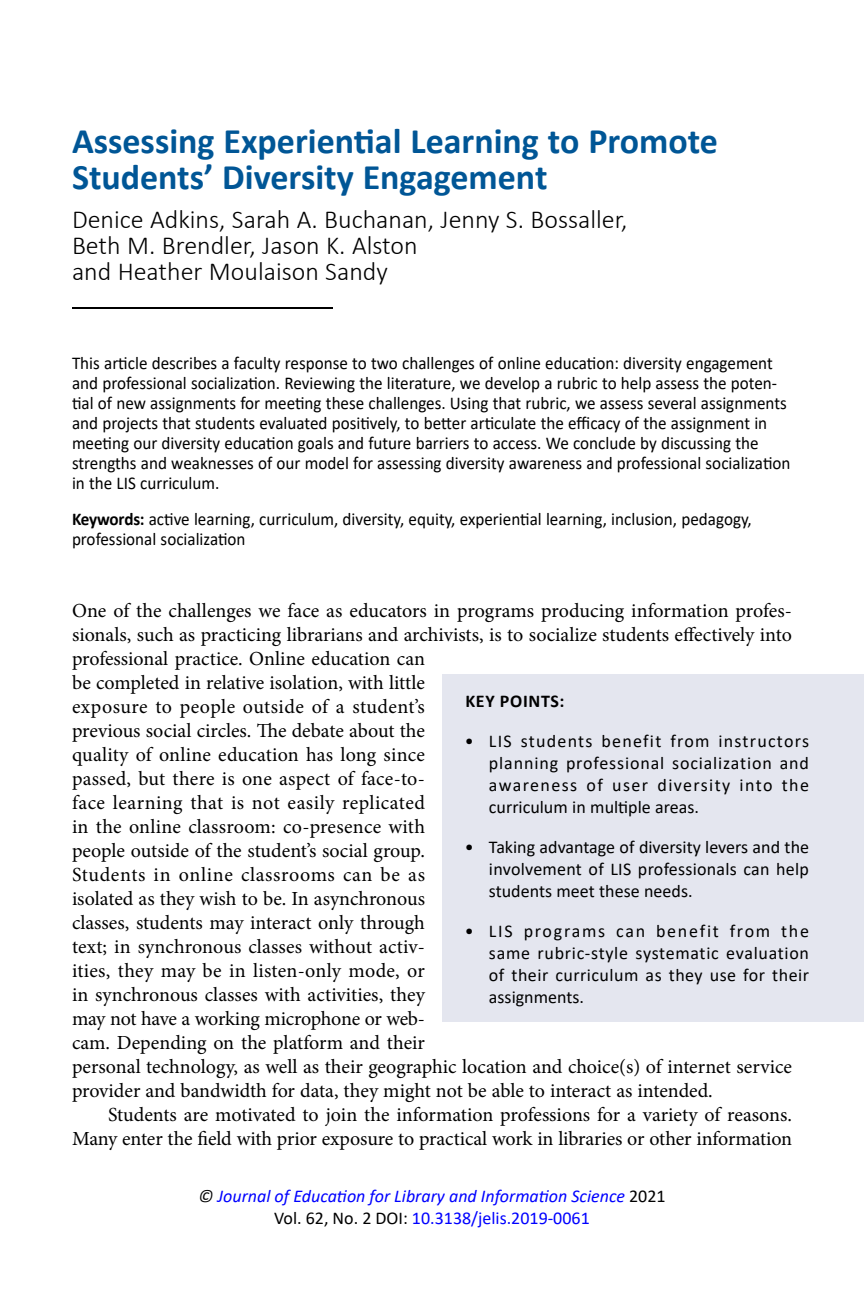
<style>
.page{position:relative;width:864px;height:1296px;background:#fff}
.page>*{position:absolute;margin:0;border:0;box-sizing:border-box;transform-origin:0 0}
.t1{font:700 36px/36px "Calibri";color:#005696}
.ArAu{font:300 26px/26px "Calibri";color:#000}
.TxtNI_F{font:20px/24px "Minion Pro";color:#000}
.Txt{font:20px/24px "Minion Pro";letter-spacing:-.005em;color:#000;text-align:right}
.Abst{font:18px/20px "Calibri";color:#000;scale:.95 1}
.Abst-2{font:18px/22px "Calibri";color:#000;text-align:justify}
.Kwds{font:18px/20px "Calibri";color:#000;scale:.95 1}
.t2{font:italic 18px/21.6px "Calibri";color:#00f;text-align:center}
.SpH1{font:700 18px "Calibri";letter-spacing:.04em;color:#000}
.s1{font-weight:700}
.s2{color:#000}
.s3{font-style:normal;color:#000}
.s4{font-style:normal}
</style>
<div class="page">
<div style="left:443px;top:674px;width:421px;height:348px;background:#e4e6ef"></div>
<hr style="left:72px;top:307px;width:261px;height:2px;background:#000">
<p class="t1" style="left:72px;top:123px;width:648px">Assessing Experiential Learning to Promote<br>Students’ Diversity Engagement</p>
<p class="ArAu" style="left:72px;top:206px;width:557px">Denice Adkins, Sarah A. Buchanan, Jenny S. Bossaller,<br>Beth M. Brendler, Jason K. Alston<br>and Heather Moulaison Sandy</p>
<p class="Abst" style="left:72px;top:353px;width:758px">This article describes a faculty response to two challenges of online education: diversity engagement and professional socialization. Reviewing the literature, we develop a rubric to help assess the poten&shy;tial of new assignments for meeting these challenges. Using that rubric, we assess several assignments and projects that students evaluated positively, to better articulate the efficacy of the assignment in meeting our diversity education goals and future barriers to access. We conclude by discussing the strengths and weaknesses of our model for assessing diversity awareness and professional socialization in the LIS curriculum.</p>
<p class="Kwds" style="left:72px;top:509px;width:717px"><span class="s1">Keywords:</span> active learning, curriculum, diversity, equity, experiential learning, inclusion, pedagogy, professional socialization</p>
<p class="TxtNI_F" style="left:72px;top:599px;width:722px">One of the challenges we face as educators in programs producing information profes&shy;sionals, such as practicing librarians and archivists, is to socialize students effectively into professional practice. Online education can<br>be completed in relative isolation, with little<br>exposure to people outside of a student’s<br>previous social circles. The debate about the<br>quality of online education has long since<br>passed, but there is one aspect of face-to-<br>face learning that is not easily replicated<br>in the online classroom: co-presence with<br>people outside of the student’s social group.<br>Students in online classrooms can be as<br>isolated as they wish to be. In asynchronous<br>classes, students may interact only through<br>text; in synchronous classes without activ-<br>ities, they may be in listen-only mode, or<br>in synchronous classes with activities, they<br>may not have a working microphone or web-<br>cam. Depending on the platform and their<br>personal technology, as well as their geographic location and choice(s) of internet service provider and bandwidth for data, they might not be able to interact as intended.</p>
<p class="Txt" style="left:72px;top:1103px;width:722px">Students are motivated to join the information professions for a variety of reasons.<br>Many enter the field with prior exposure to practical work in libraries or other information</p>
<p class="t2" style="left:198px;top:1185px;width:469px"><span class="s2">©</span> Journal of Education for Library and Information Science <span class="s3">2021<br>Vol. 62, No. 2 DOI:</span> <span class="s4">10.3138/jelis.2019-0061</span></p>
<p class="SpH1" style="left:465px;top:688px;width:101px">KEY POINTS:</p>
<p class="Abst-2" style="left:489px;top:729px;width:322px;text-indent:-24px">• LIS students benefit from instructors planning professional socialization and awareness of user diversity into the curriculum in multiple areas.</p>
<p class="Abst-2" style="left:489px;top:835px;width:322px;text-indent:-24px">• Taking advantage of diversity levers and the involvement of LIS professionals can help students meet these needs.</p>
<p class="Abst-2" style="left:489px;top:919px;width:322px;text-indent:-24px">• LIS programs can benefit from the same rubric-style systematic evaluation of their curriculum as they use for their assignments.</p>
</div>
